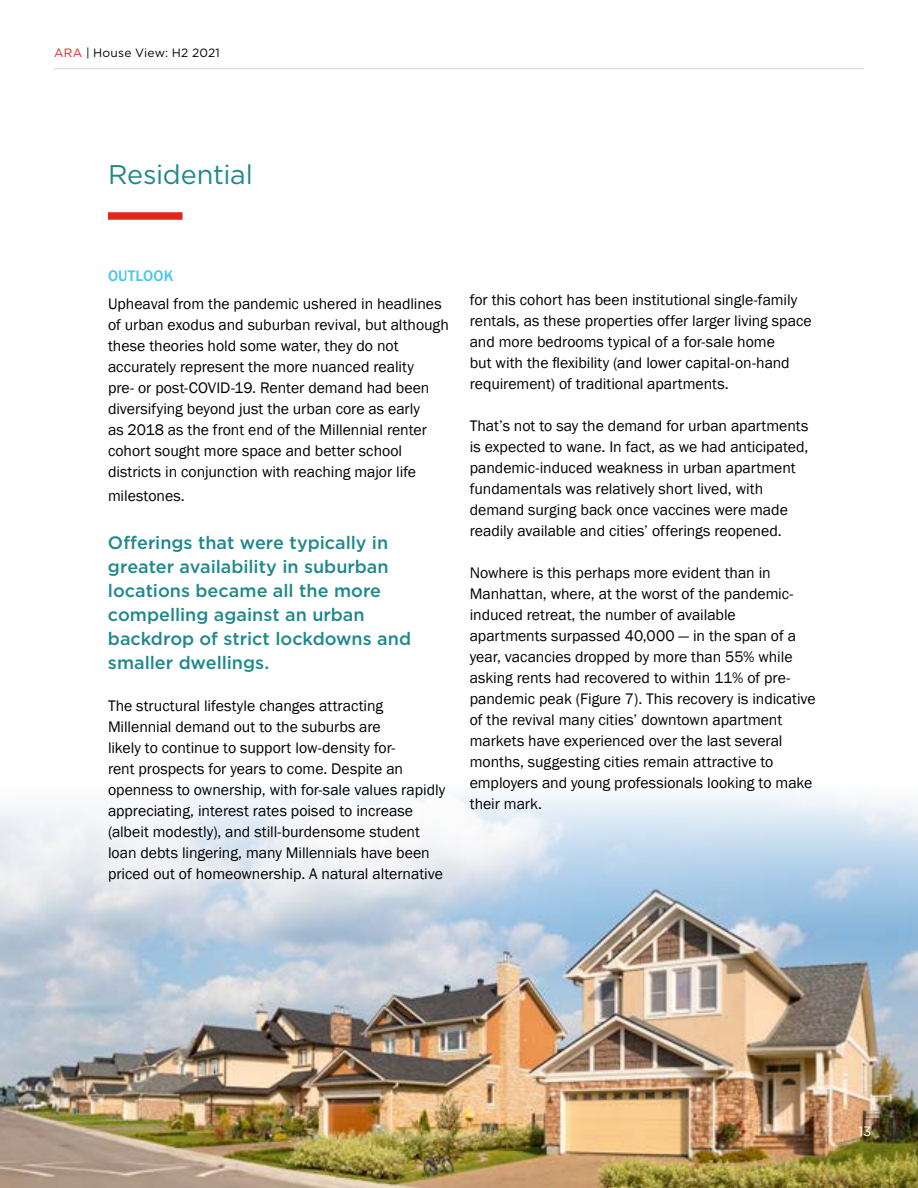
<style>
.page{position:relative;width:918px;height:1188px;background:#fff}
.page>*{position:absolute;margin:0;border:0;box-sizing:border-box;transform-origin:0 0}
.t1{font:27px "Gotham";letter-spacing:-.01em;color:#20888b}
.t2{font:500 18px/24px "Gotham";color:#20888b}
.t3{font:15.75px/21px "Franklin Gothic";color:#000}
.t4{font:500 15.75px "Franklin Gothic";letter-spacing:.005em;color:#47c7ef}
.t5{font:13.5px "Gotham";color:#fff}
.t6{font:12px "Gotham";letter-spacing:.015em;color:#000}
.s1{color:#df271c}
</style>
<div class="page">
<img style="left:0;top:794px;width:918px;height:394px">
<div style="left:108px;top:212px;width:75px;height:8px;background:#df271c"></div>
<hr style="left:54px;top:68px;width:810px;height:1px;background:#d1d3d4">
<p class="t6" style="left:54px;top:45px;width:167px"><span class="s1">ARA</span> | House View: H2 2021</p>
<h1 class="t1" style="left:108px;top:157px;width:146px">Residential</h1>
<p class="t4" style="left:108px;top:266px;width:67px">OUTLOOK</p>
<p class="t3" style="left:108px;top:293px;width:343px">Upheaval from the pandemic ushered in headlines of urban exodus and suburban revival, but although these theories hold some water, they do not accurately represent the more nuanced reality<br>pre- or post-COVID-19. Renter demand had been diversifying beyond just the urban core as early<br>as 2018 as the front end of the Millennial renter cohort sought more space and better school districts in conjunction with reaching major life</p>
<p class="t3" style="left:108px;top:485px;width:78px">milestones.</p>
<p class="t2" style="left:108px;top:530px;width:305px">Offerings that were typically in greater availability in suburban locations became all the more compelling against an urban backdrop of strict lockdowns and smaller dwellings.</p>
<p class="t3" style="left:108px;top:695px;width:339px">The structural lifestyle changes attracting Millennial demand out to the suburbs are<br>likely to continue to support low-density for-<br>rent prospects for years to come. Despite an openness to ownership, with for-sale values rapidly appreciating, interest rates poised to increase (albeit modestly), and still-burdensome student loan debts lingering, many Millennials have been priced out of homeownership. A natural alternative</p>
<p class="t3" style="left:470px;top:289px;width:343px">for this cohort has been institutional single-family rentals, as these properties offer larger living space and more bedrooms typical of a for-sale home<br>but with the flexibility (and lower capital-on-hand requirement) of traditional apartments.</p>
<p class="t3" style="left:470px;top:415px;width:340px">That’s not to say the demand for urban apartments is expected to wane. In fact, as we had anticipated, pandemic-induced weakness in urban apartment fundamentals was relatively short lived, with demand surging back once vaccines were made readily available and cities’ offerings reopened.</p>
<p class="t3" style="left:470px;top:562px;width:347px">Nowhere is this perhaps more evident than in Manhattan, where, at the worst of the pandemic&shy;induced retreat, the number of available apartments surpassed 40,000 — in the span of a year, vacancies dropped by more than 55% while asking rents had recovered to within 11% of pre&shy;pandemic peak (Figure 7). This recovery is indicative of the revival many cities’ downtown apartment markets have experienced over the last several months, suggesting cities remain attractive to employers and young professionals looking to make their mark.</p>
<p class="t5" style="left:858px;top:1123px;width:15px">13</p>
</div>
